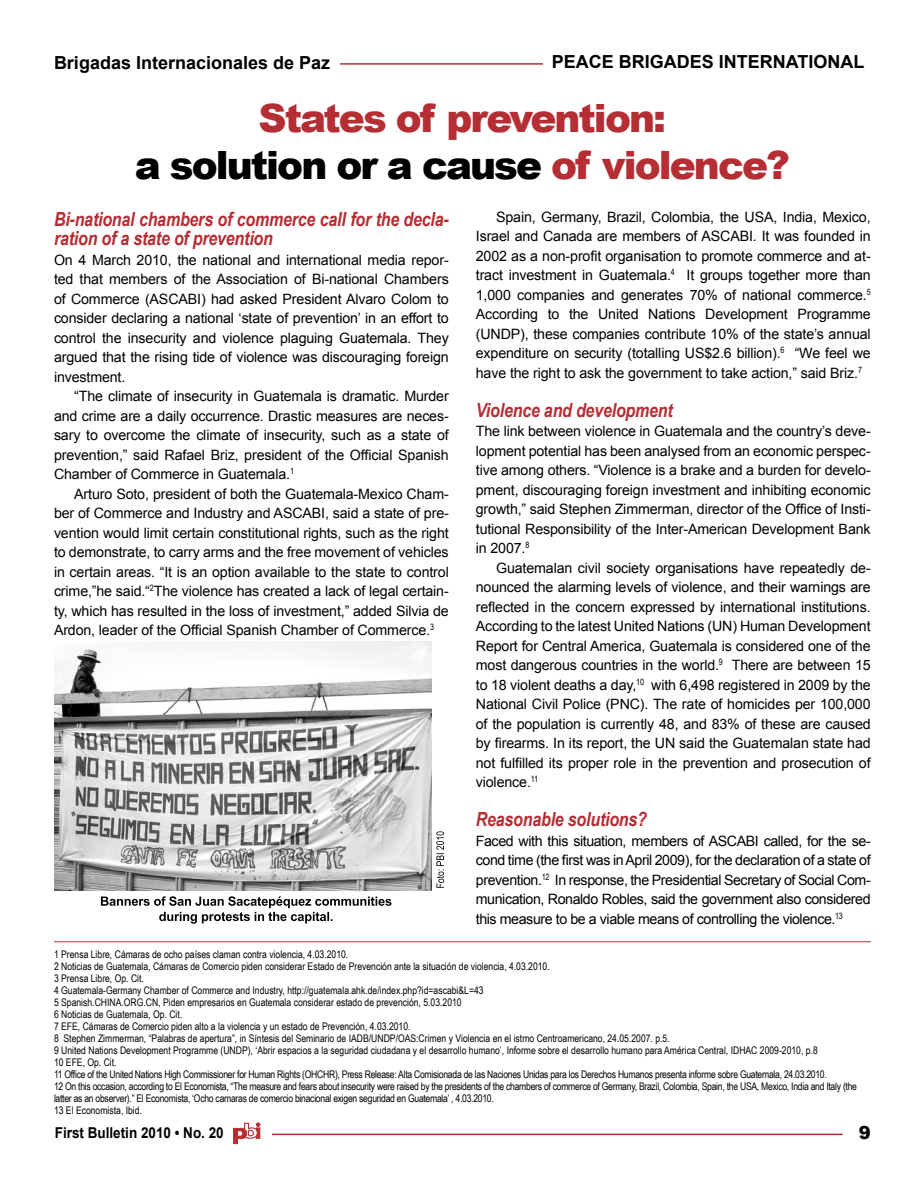
<style>
.page{position:relative;width:918px;height:1188px;background:#fff}
.page>*{position:absolute;margin:0;border:0;box-sizing:border-box;transform-origin:0 0}
.t1{font:900 39px/46.8px "Arial";letter-spacing:-.05em;color:#b42e34;text-align:center}
.t2{font:italic 700 19.5px/19.5px "Arial Narrow";letter-spacing:-.01em;color:#b42e34}
.t3{font:700 18px "Arial";color:#000}
.t4{font:700 15px "Arial";color:#000;scale:.9 1}
.t5{font:14.25px/19.5px "Arial";letter-spacing:-.01em;color:#000;text-align:justify}
.t6{font:10.5px/12px "Arial Narrow";color:#000}
.s1{color:#000}
</style>
<div class="page">
<hr style="left:272px;top:1134px;width:571px;height:1px;background:#b42e34">
<svg style="left:233px;top:1122px;width:27px;height:22px"></svg>
<hr style="left:340px;top:63px;width:203px;height:2px;background:#b42e34">
<hr style="left:54px;top:941px;width:817px;height:1px;background:#b6343a">
<img style="left:54px;top:641px;width:378px;height:249px">
<svg style="left:436px;top:831px;width:8px;height:57px"></svg>
<svg style="left:101px;top:896px;width:291px;height:28px"></svg>
<p class="t3" style="left:54px;top:53px;width:278px">Brigadas Internacionales de Paz</p>
<p class="t3" style="left:552px;top:52px;width:314px">PEACE BRIGADES INTERNATIONAL</p>
<h1 class="t1" style="left:135px;top:95px;width:657px">States of prevention:<br><span class="s1">a solution or a cause</span> of violence?</h1>
<p class="t5" style="left:476px;top:207px;width:396px;text-indent:20px">Spain, Germany, Brazil, Colombia, the USA, India, Mexico, Israel and Canada are members of ASCABI. It was founded in 2002 as a non-profit organisation to promote commerce and at&shy;tract investment in Guatemala.<sup>4</sup> It groups together more than 1,000 companies and generates 70% of national commerce.<sup>5<br></sup>According to the United Nations Development Programme (UNDP), these companies contribute 10% of the state’s annual expenditure on security (totalling US$2.6 billion).<sup>6</sup> “We feel we have the right to ask the government to take action,” said Briz.<sup>7</sup></p>
<h2 class="t2" style="left:476px;top:400px;width:198px">Violence and development</h2>
<p class="t5" style="left:476px;top:422px;width:396px">The link between violence in Guatemala and the country’s deve&shy;lopment potential has been analysed from an economic perspec&shy;tive among others. “Violence is a brake and a burden for develo&shy;pment, discouraging foreign investment and inhibiting economic growth,” said Stephen Zimmerman, director of the Office of Insti&shy;tutional Responsibility of the Inter-American Development Bank in 2007.<sup>8</sup></p>
<p class="t5" style="left:476px;top:558px;width:396px;text-indent:20px">Guatemalan civil society organisations have repeatedly de&shy;nounced the alarming levels of violence, and their warnings are reflected in the concern expressed by international institutions.<br>According to the latest United Nations (UN) Human Development Report for Central America, Guatemala is considered one of the most dangerous countries in the world.<sup>9</sup> There are between 15 to 18 violent deaths a day,<sup>10</sup> with 6,498 registered in 2009 by the National Civil Police (PNC). The rate of homicides per 100,000 of the population is currently 48, and 83% of these are caused by firearms. In its report, the UN said the Guatemalan state had not fulfilled its proper role in the prevention and prosecution of violence.<sup>11</sup></p>
<h2 class="t2" style="left:476px;top:810px;width:173px">Reasonable solutions?</h2>
<p class="t5" style="left:476px;top:831px;width:396px">Faced with this situation, members of ASCABI called, for the se&shy;cond time (the first was in April 2009), for the declaration of a state of prevention.<sup>12</sup> In response, the Presidential Secretary of Social Com&shy;munication, Ronaldo Robles, said the government also considered this measure to be a viable means of controlling the violence.<sup>13</sup></p>
<p class="t6" style="left:54px;top:948px;width:805px">1 Prensa Libre, Cámaras de ocho países claman contra violencia, 4.03.2010.<br>2 Noticias de Guatemala, Cámaras de Comercio piden considerar Estado de Prevención ante la situación de violencia, 4.03.2010.<br>3 Prensa Libre, Op. Cit.<br>4 Guatemala-Germany Chamber of Commerce and Industry, http://guatemala.ahk.de/index.php?id=ascabi&amp;L=43<br>5 Spanish.CHINA.ORG.CN, Piden empresarios en Guatemala considerar estado de prevención, 5.03.2010<br>6 Noticias de Guatemala, Op. Cit.<br>7 EFE, Cámaras de Comercio piden alto a la violencia y un estado de Prevención, 4.03.2010.<br>8 Stephen Zimmerman, “Palabras de apertura”, in Síntesis del Seminario de IADB/UNDP/OAS:Crimen y Violencia en el istmo Centroamericano, 24.05.2007. p.5.<br>9 United Nations Development Programme (UNDP), ‘Abrir espacios a la seguridad ciudadana y el desarrollo humano’, Informe sobre el desarrollo humano para América Central, IDHAC 2009-2010, p.8<br>10 EFE, Op. Cit.<br>11 Office of the United Nations High Commissioner for Human Rights (OHCHR), Press Release: Alta Comisionada de las Naciones Unidas para los Derechos Humanos presenta informe sobre Guatemala, 24.03.2010.<br>12 On this occasion, according to El Economista, “The measure and fears about insecurity were raised by the presidents of the chambers of commerce of Germany, Brazil, Colombia, Spain, the USA, Mexico, India and Italy (the latter as an observer).” El Economista, ‘Ocho camaras de comercio binacional exigen seguridad en Guatemala’ , 4.03.2010.<br>13 El Economista, Ibid.</p>
<h2 class="t2" style="left:54px;top:209px;width:396px">Bi-national chambers of commerce call for the decla&shy;ration of a state of prevention</h2>
<p class="t5" style="left:54px;top:250px;width:396px">On 4 March 2010, the national and international media repor&shy;ted that members of the Association of Bi-national Chambers of Commerce (ASCABI) had asked President Alvaro Colom to consider declaring a national ‘state of prevention’ in an effort to control the insecurity and violence plaguing Guatemala. They argued that the rising tide of violence was discouraging foreign investment.</p>
<p class="t5" style="left:54px;top:386px;width:396px;text-indent:20px">“The climate of insecurity in Guatemala is dramatic. Murder and crime are a daily occurrence. Drastic measures are neces&shy;sary to overcome the climate of insecurity, such as a state of prevention,” said Rafael Briz, president of the Official Spanish Chamber of Commerce in Guatemala.<sup>1</sup></p>
<p class="t5" style="left:54px;top:484px;width:396px;text-indent:20px">Arturo Soto, president of both the Guatemala-Mexico Cham&shy;ber of Commerce and Industry and ASCABI, said a state of pre&shy;vention would limit certain constitutional rights, such as the right to demonstrate, to carry arms and the free movement of vehicles in certain areas. “It is an option available to the state to control crime,”he said.“<sup>2</sup>The violence has created a lack of legal certain&shy;ty, which has resulted in the loss of investment,” added Silvia de Ardon, leader of the Official Spanish Chamber of Commerce.<sup>3</sup></p>
<p class="t4" style="left:55px;top:1124px;width:189px">First Bulletin 2010 • No. 20</p>
</div>
